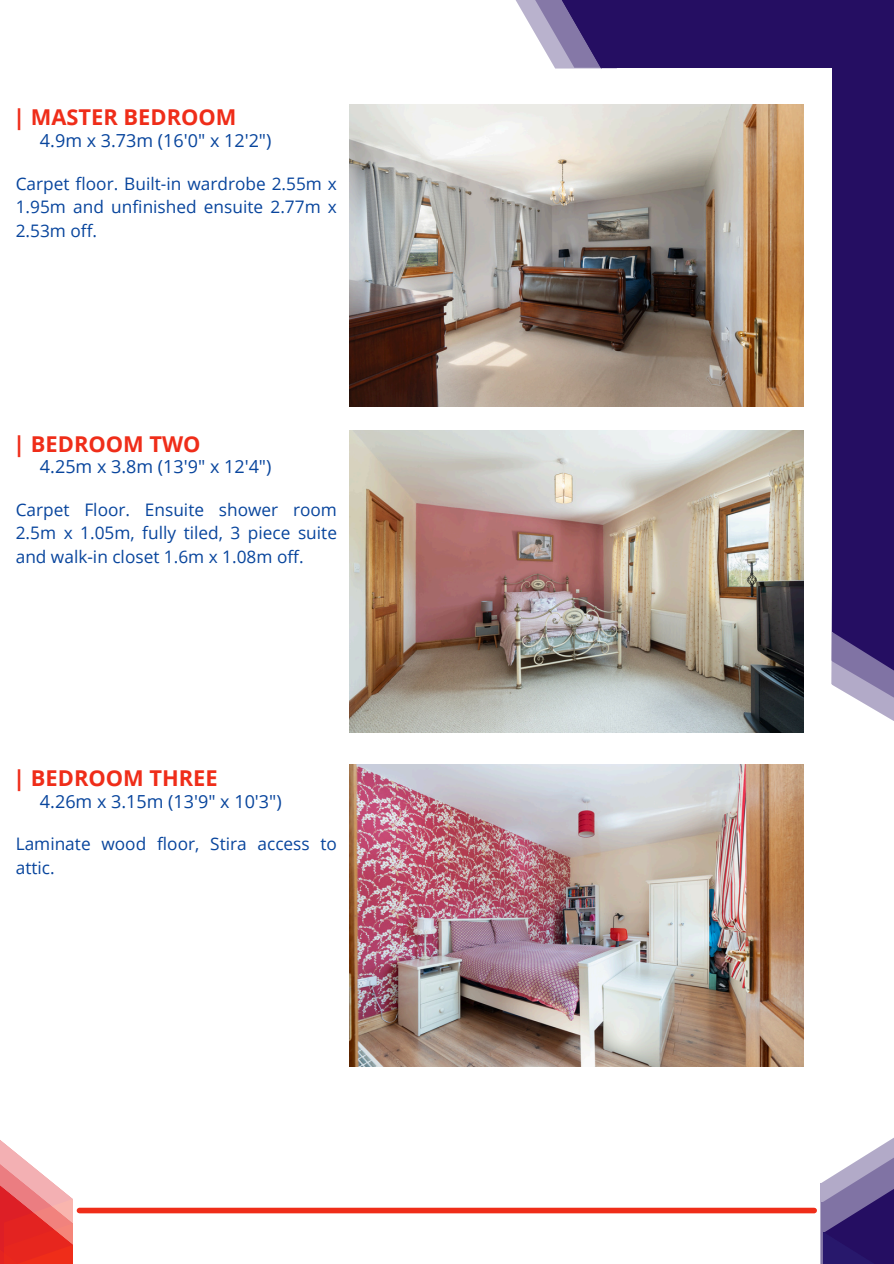
<style>
.page{position:relative;width:894px;height:1264px;background:#fff}
.page>*{position:absolute;margin:0;border:0;box-sizing:border-box;transform-origin:0 0}
.t1{font:700 21.9px "Open Sans";color:#ef2d19}
.t2{font:18px "Open Sans";color:#08459d}
.t3{font:17.25px/23.7px "Open Sans";color:#08459d;text-align:justify}
</style>
<div class="page">
<svg style="left:515px;top:0;width:13px;height:21px"></svg>
<svg style="left:528px;top:0;width:27px;height:68px;fill:#b9b2cd"></svg>
<div style="left:602px;top:0;width:291px;height:68px;background:#250e62"></div>
<svg style="left:831px;top:585px;width:62px;height:136px"></svg>
<div style="left:832px;top:0;width:61px;height:631px;background:#250e62"></div>
<svg style="left:832px;top:631px;width:61px;height:60px;background:#6c5d95"></svg>
<svg style="left:555px;top:0;width:62px;height:69px"></svg>
<div style="left:821px;top:1202px;width:71px;height:61px;background:#28186c"></div>
<svg style="left:820px;top:1138px;width:73px;height:116px"></svg>
<svg style="left:0;top:1140px;width:73px;height:123px"></svg>
<div style="left:79px;top:1207px;width:735px;height:6px;background:#ef2d19"></div>
<img style="left:349px;top:104px;width:454px;height:302px">
<img style="left:349px;top:430px;width:454px;height:302px">
<img style="left:349px;top:764px;width:454px;height:302px">
<h1 class="t1" style="left:13px;top:102px;width:225px">| MASTER BEDROOM</h1>
<p class="t2" style="left:40px;top:128px;width:233px">4.9m x 3.73m (16'0" x 12'2")</p>
<p class="t3" style="left:16px;top:171px;width:323px">Carpet floor. Built-in wardrobe 2.55m x 1.95m and unfinished ensuite 2.77m x 2.53m off.</p>
<h1 class="t1" style="left:13px;top:428px;width:189px">| BEDROOM TWO</h1>
<p class="t2" style="left:40px;top:454px;width:233px">4.25m x 3.8m (13'9" x 12'4")</p>
<p class="t3" style="left:16px;top:497px;width:323px">Carpet Floor. Ensuite shower room 2.5m x 1.05m, fully tiled, 3 piece suite and walk-in closet 1.6m x 1.08m off.</p>
<h1 class="t1" style="left:13px;top:762px;width:206px">| BEDROOM THREE</h1>
<p class="t2" style="left:40px;top:788px;width:243px">4.26m x 3.15m (13'9" x 10'3")</p>
<p class="t3" style="left:16px;top:831px;width:323px">Laminate wood floor, Stira access to attic.</p>
</div>
